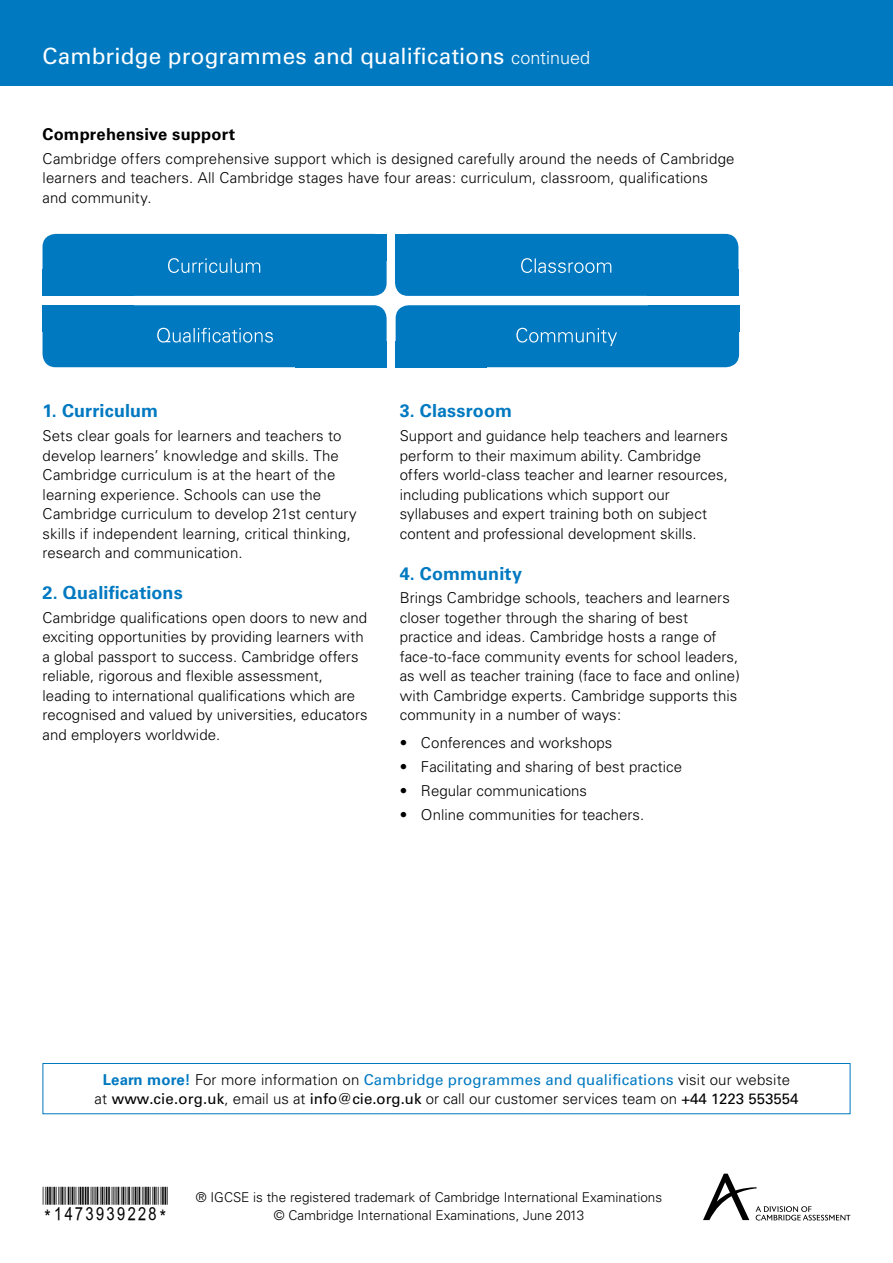
<style>
.page{position:relative;width:893px;height:1263px;background:#fff}
.page>*{position:absolute;margin:0;border:0;box-sizing:border-box;transform-origin:0 0}
.t1{font:22.5px "Univers";letter-spacing:.005em;color:#fff}
.t2{font:700 18px "Univers";letter-spacing:.01em;color:#0079c1}
.t3{font:18px "ABCC39 Short Text";color:#000}
.t4{font:700 16.5px "Univers";letter-spacing:.015em;color:#000}
.t5{font:300 15px/19.5px "Univers";letter-spacing:.005em;color:#000}
.t6{font:300 13.5px/18px "Univers";color:#000;text-align:center}
.s1{font-weight:300;font-size:18px}
.s2{font-weight:700;color:#0079c1}
.s3{font-weight:400;color:#0079c1}
.s4{font-weight:400}
</style>
<div class="page">
<div style="left:0;top:0;width:893px;height:85px;background:#0079c1"></div>
<svg style="left:703px;top:1173px;width:147px;height:47px"></svg>
<div style="left:43px;top:1063px;width:807px;height:51px;border:1px solid #0079c1"></div>
<div style="left:395px;top:234px;width:343px;height:62px;background:#0079c1;border-radius:13px"></div>
<div style="left:647px;top:270px;width:91px;height:26px;background:#0079c1"></div>
<div style="left:43px;top:305px;width:344px;height:62px;background:#0079c1;border-radius:13px"></div>
<div style="left:43px;top:305px;width:91px;height:26px;background:#0079c1"></div>
<div style="left:296px;top:341px;width:91px;height:26px;background:#0079c1"></div>
<div style="left:396px;top:305px;width:343px;height:62px;background:#0079c1;border-radius:13px"></div>
<div style="left:648px;top:305px;width:91px;height:26px;background:#0079c1"></div>
<div style="left:396px;top:341px;width:91px;height:26px;background:#0079c1"></div>
<div style="left:43px;top:234px;width:344px;height:62px;background:#0079c1;border-radius:13px"></div>
<div style="left:43px;top:270px;width:91px;height:26px;background:#0079c1"></div>
<svg style="left:168px;top:258px;width:92px;height:15px"></svg>
<svg style="left:516px;top:328px;width:101px;height:18px"></svg>
<svg style="left:521px;top:258px;width:90px;height:15px"></svg>
<svg style="left:157px;top:328px;width:116px;height:15px"></svg>
<h1 class="t1" style="left:43px;top:42px;width:549px">Cambridge programmes and qualifications <span class="s1">continued</span></h1>
<p class="t4" style="left:43px;top:124px;width:194px">Comprehensive support</p>
<p class="t5" style="left:43px;top:149px;width:694px">Cambridge offers comprehensive support which is designed carefully around the needs of Cambridge learners and teachers. All Cambridge stages have four areas: curriculum, classroom, qualifications and community.</p>
<p class="t2" style="left:43px;top:401px;width:117px">1. Curriculum</p>
<p class="t5" style="left:43px;top:426px;width:316px">Sets clear goals for learners and teachers to develop learners’ knowledge and skills. The Cambridge curriculum is at the heart of the learning experience. Schools can use the Cambridge curriculum to develop 21st century skills if independent learning, critical thinking, research and communication.</p>
<p class="t2" style="left:43px;top:582px;width:142px">2. Qualifications</p>
<p class="t5" style="left:43px;top:608px;width:327px">Cambridge qualifications open doors to new and exciting opportunities by providing learners with a global passport to success. Cambridge offers reliable, rigorous and flexible assessment, leading to international qualifications which are recognised and valued by universities, educators and employers worldwide.</p>
<p class="t2" style="left:400px;top:401px;width:114px">3. Classroom</p>
<p class="t5" style="left:400px;top:426px;width:330px">Support and guidance help teachers and learners perform to their maximum ability. Cambridge offers world-class teacher and learner resources, including publications which support our syllabuses and expert training both on subject content and professional development skills.</p>
<p class="t2" style="left:400px;top:563px;width:124px">4. Community</p>
<p class="t5" style="left:400px;top:588px;width:342px">Brings Cambridge schools, teachers and learners closer together through the sharing of best practice and ideas. Cambridge hosts a range of face-to-face community events for school leaders, as well as teacher training (face to face and online) with Cambridge experts. Cambridge supports this community in a number of ways:</p>
<p class="t5" style="left:400px;top:733px;width:214px">• Conferences and workshops</p>
<p class="t5" style="left:400px;top:757px;width:284px">• Facilitating and sharing of best practice</p>
<p class="t5" style="left:400px;top:781px;width:189px">• Regular communications</p>
<p class="t5" style="left:400px;top:804px;width:246px">• Online communities for teachers.</p>
<p class="t5" style="left:95px;top:1070px;width:705px;text-align:center"><span class="s2">Learn more!</span> For more information on <span class="s3">Cambridge programmes and qualifications</span> visit our website at <span class="s4">www.cie.org.uk</span>, email us at <span class="s4">info@cie.org.uk</span> or call our customer services team on <span class="s4">+44 1223 553554</span></p>
<p class="t3" style="left:43px;top:1204px;width:127px">*1473939228*</p>
<p class="t6" style="left:196px;top:1189px;width:468px">® IGCSE is the registered trademark of Cambridge International Examinations © Cambridge International Examinations, June 2013</p>
</div>
